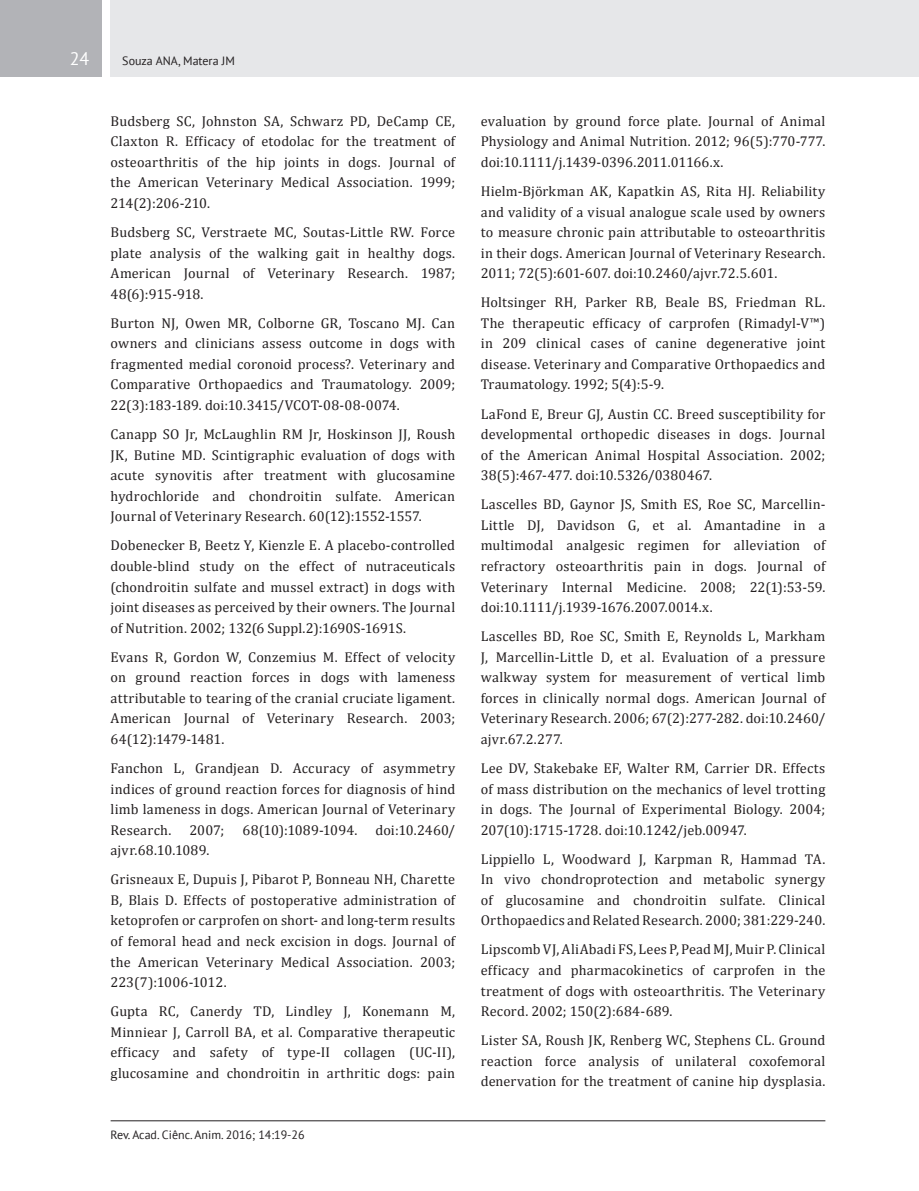
<style>
.page{position:relative;width:919px;height:1191px;background:#fff}
.page>*{position:absolute;margin:0;border:0;box-sizing:border-box;transform-origin:0 0}
.t1{font:18px "PT Sans";color:#fff}
.Referências{font:14.25px/20.5px "Cambria";letter-spacing:.01em;color:#231f20;text-align:justify}
.t2{font:12px "PT Sans";color:#231f20}
</style>
<div class="page">
<div style="left:111px;top:0;width:807px;height:77px;background:#e6e7e9"></div>
<div style="left:0;top:0;width:102px;height:77px;background:#b2b3b7"></div>
<hr style="left:111px;top:1120px;width:714px;height:1px;background:#231f20">
<p class="t1" style="left:70px;top:47px;width:21px">24</p>
<p class="t2" style="left:122px;top:53px;width:114px">Souza ANA, Matera JM</p>
<p class="Referências" style="left:111px;top:111px;width:346px">Budsberg SC, Johnston SA, Schwarz PD, DeCamp CE, Claxton R. Efficacy of etodolac for the treatment of osteoarthritis of the hip joints in dogs. Journal of the American Veterinary Medical Association. 1999; 214(2):206-210.</p>
<p class="Referências" style="left:111px;top:222px;width:346px">Budsberg SC, Verstraete MC, Soutas-Little RW. Force plate analysis of the walking gait in healthy dogs.<br>American Journal of Veterinary Research. 1987; 48(6):915-918.</p>
<p class="Referências" style="left:111px;top:312px;width:346px">Burton NJ, Owen MR, Colborne GR, Toscano MJ. Can owners and clinicians assess outcome in dogs with fragmented medial coronoid process?. Veterinary and Comparative Orthopaedics and Traumatology. 2009; 22(3):183-189. doi:10.3415/VCOT-08-08-0074.</p>
<p class="Referências" style="left:111px;top:424px;width:346px">Canapp SO Jr, McLaughlin RM Jr, Hoskinson JJ, Roush JK, Butine MD. Scintigraphic evaluation of dogs with acute synovitis after treatment with glucosamine hydrochloride and chondroitin sulfate. American Journal of Veterinary Research. 60(12):1552-1557.</p>
<p class="Referências" style="left:111px;top:535px;width:346px">Dobenecker B, Beetz Y, Kienzle E. A placebo-controlled double-blind study on the effect of nutraceuticals (chondroitin sulfate and mussel extract) in dogs with joint diseases as perceived by their owners. The Journal of Nutrition. 2002; 132(6 Suppl.2):1690S-1691S.</p>
<p class="Referências" style="left:111px;top:646px;width:346px">Evans R, Gordon W, Conzemius M. Effect of velocity on ground reaction forces in dogs with lameness attributable to tearing of the cranial cruciate ligament.<br>American Journal of Veterinary Research. 2003; 64(12):1479-1481.</p>
<p class="Referências" style="left:111px;top:758px;width:346px">Fanchon L, Grandjean D. Accuracy of asymmetry indices of ground reaction forces for diagnosis of hind limb lameness in dogs. American Journal of Veterinary Research.</p>
<p class="Referências" style="left:189px;top:819px;width:36px">2007;</p>
<p class="Referências" style="left:242px;top:819px;width:116px">68(10):1089-1094.</p>
<p class="Referências" style="left:375px;top:819px;width:81px">doi:10.2460/</p>
<p class="Referências" style="left:111px;top:840px;width:100px">ajvr.68.10.1089.</p>
<p class="Referências" style="left:111px;top:869px;width:346px">Grisneaux E, Dupuis J, Pibarot P, Bonneau NH, Charette B, Blais D. Effects of postoperative administration of ketoprofen or carprofen on short- and long-term results of femoral head and neck excision in dogs. Journal of the American Veterinary Medical Association. 2003; 223(7):1006-1012.</p>
<p class="Referências" style="left:111px;top:1001px;width:346px">Gupta RC, Canerdy TD, Lindley J, Konemann M, Minniear J, Carroll BA, et al. Comparative therapeutic efficacy and safety of type-II collagen (UC-II), glucosamine and chondroitin in arthritic dogs: pain</p>
<p class="t2" style="left:111px;top:1126px;width:195px">Rev. Acad. Ciênc. Anim. 2016; 14:19-26</p>
<p class="Referências" style="left:480px;top:111px;width:346px">evaluation by ground force plate. Journal of Animal Physiology and Animal Nutrition. 2012; 96(5):770-777. doi:10.1111/j.1439-0396.2011.01166.x.</p>
<p class="Referências" style="left:480px;top:181px;width:346px">Hielm-Björkman AK, Kapatkin AS, Rita HJ. Reliability and validity of a visual analogue scale used by owners to measure chronic pain attributable to osteoarthritis in their dogs. American Journal of Veterinary Research.<br>2011; 72(5):601-607. doi:10.2460/ajvr.72.5.601.</p>
<p class="Referências" style="left:480px;top:292px;width:346px">Holtsinger RH, Parker RB, Beale BS, Friedman RL.<br>The therapeutic efficacy of carprofen (Rimadyl-V™) in 209 clinical cases of canine degenerative joint disease. Veterinary and Comparative Orthopaedics and Traumatology. 1992; 5(4):5-9.</p>
<p class="Referências" style="left:480px;top:403px;width:346px">LaFond E, Breur GJ, Austin CC. Breed susceptibility for developmental orthopedic diseases in dogs. Journal of the American Animal Hospital Association. 2002; 38(5):467-477. doi:10.5326/0380467.</p>
<p class="Referências" style="left:480px;top:494px;width:346px">Lascelles BD, Gaynor JS, Smith ES, Roe SC, Marcellin-Little DJ, Davidson G, et al. Amantadine in a multimodal analgesic regimen for alleviation of refractory osteoarthritis pain in dogs. Journal of Veterinary Internal Medicine. 2008; 22(1):53-59. doi:10.1111/j.1939-1676.2007.0014.x.</p>
<p class="Referências" style="left:480px;top:626px;width:346px">Lascelles BD, Roe SC, Smith E, Reynolds L, Markham J, Marcellin-Little D, et al. Evaluation of a pressure walkway system for measurement of vertical limb forces in clinically normal dogs. American Journal of Veterinary Research. 2006; 67(2):277-282. doi:10.2460/ ajvr.67.2.277.</p>
<p class="Referências" style="left:480px;top:758px;width:346px">Lee DV, Stakebake EF, Walter RM, Carrier DR. Effects of mass distribution on the mechanics of level trotting in dogs. The Journal of Experimental Biology. 2004; 207(10):1715-1728. doi:10.1242/jeb.00947.</p>
<p class="Referências" style="left:480px;top:848px;width:346px">Lippiello L, Woodward J, Karpman R, Hammad TA.<br>In vivo chondroprotection and metabolic synergy of glucosamine and chondroitin sulfate. Clinical Orthopaedics and Related Research. 2000; 381:229-240.</p>
<p class="Referências" style="left:480px;top:939px;width:346px">Lipscomb VJ, AliAbadi FS, Lees P, Pead MJ, Muir P. Clinical efficacy and pharmacokinetics of carprofen in the treatment of dogs with osteoarthritis. The Veterinary Record. 2002; 150(2):684-689.</p>
<p class="Referências" style="left:480px;top:1030px;width:346px">Lister SA, Roush JK, Renberg WC, Stephens CL. Ground reaction force analysis of unilateral coxofemoral denervation for the treatment of canine hip dysplasia.</p>
</div>
